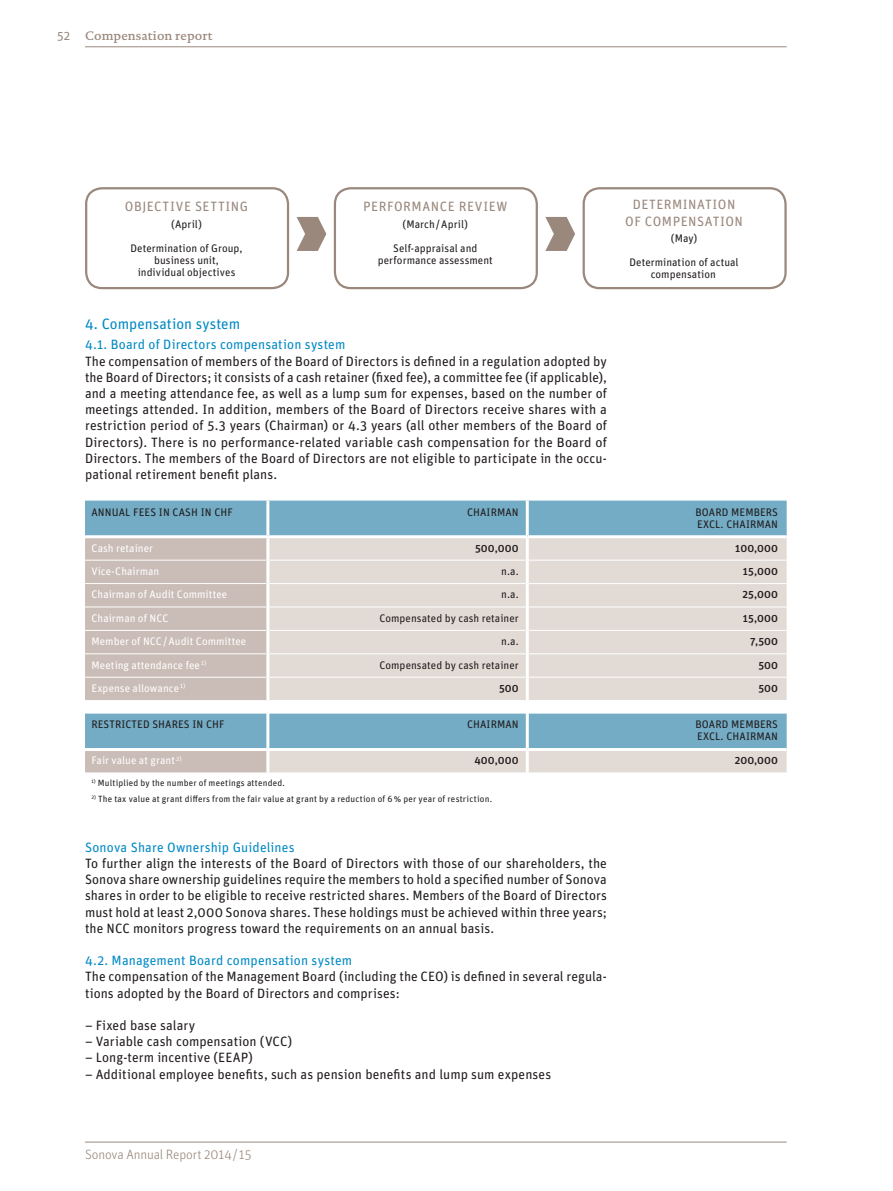
<style>
.page{position:relative;width:893px;height:1191px;background:#fff}
.page>*{position:absolute;margin:0;border:0;box-sizing:border-box;transform-origin:0 0}
.t1{font:15px "Unit OT";letter-spacing:.005em;color:#0089c4}
.t2{font:13.5px/16.2px "Unit OT";letter-spacing:.005em;color:#211c1e}
.t3{font:13.5px/16.5px "Unit OT";letter-spacing:.04em;color:#9a887d;text-align:center}
.t4{font:300 13.5px "Unit OT";letter-spacing:-.01em;color:#9a887d}
.t5{font:500 12.6px "DTL Documenta TOT";letter-spacing:.01em;color:#9a887d}
.t6{font:10.95px/24px "Unit OT";letter-spacing:.01em;color:#211c1e;text-align:center}
.t7{font:10.95px "Unit OT";letter-spacing:.005em;color:#fff}
.t8{font:500 10.95px "Unit OT";color:#211c1e}
.t9{font:9px "Unit OT";letter-spacing:.025em;color:#211c1e}
.s1{font-family:"Unit OT";font-weight:400}
.s2{color:#0089c4}
</style>
<div class="page">
<div style="left:85px;top:187px;width:204px;height:102px;border:2px solid #9a887d;border-radius:16px"></div>
<div style="left:334px;top:187px;width:204px;height:102px;border:2px solid #9a887d;border-radius:16px"></div>
<div style="left:583px;top:187px;width:204px;height:102px;border:2px solid #9a887d;border-radius:16px"></div>
<svg style="left:297px;top:217px;width:29px;height:34px"></svg>
<svg style="left:545px;top:217px;width:30px;height:34px"></svg>
<div style="left:85px;top:500px;width:702px;height:35px;background:#73acc4"></div>
<svg style="left:85px;top:538px;width:181px;height:234px;background:#bcbab9"></svg>
<svg style="left:269px;top:538px;width:518px;height:234px;background:#d0d3d2"></svg>
<hr style="left:85px;top:560px;width:181px;height:1px;background:#fff">
<hr style="left:269px;top:560px;width:257px;height:1px;background:#fff">
<hr style="left:529px;top:560px;width:258px;height:1px;background:#fff">
<hr style="left:85px;top:583px;width:181px;height:1px;background:#fff">
<hr style="left:269px;top:583px;width:257px;height:1px;background:#fff">
<hr style="left:529px;top:583px;width:258px;height:1px;background:#fff">
<hr style="left:85px;top:606px;width:181px;height:1px;background:#fff">
<hr style="left:269px;top:606px;width:257px;height:1px;background:#fff">
<hr style="left:529px;top:606px;width:258px;height:1px;background:#fff">
<hr style="left:85px;top:630px;width:181px;height:1px;background:#fff">
<hr style="left:269px;top:630px;width:257px;height:1px;background:#fff">
<hr style="left:529px;top:630px;width:258px;height:1px;background:#fff">
<hr style="left:85px;top:653px;width:181px;height:1px;background:#fff">
<hr style="left:269px;top:653px;width:257px;height:1px;background:#fff">
<hr style="left:529px;top:653px;width:258px;height:1px;background:#fff">
<hr style="left:85px;top:677px;width:181px;height:1px;background:#fff">
<hr style="left:269px;top:677px;width:257px;height:1px;background:#fff">
<hr style="left:529px;top:677px;width:258px;height:1px;background:#fff">
<hr style="left:85px;top:748px;width:183px;height:3px;background:#fff">
<hr style="left:268px;top:748px;width:259px;height:3px;background:#fff">
<hr style="left:527px;top:748px;width:260px;height:3px;background:#fff">
<hr style="left:266px;top:500px;width:3px;height:35px;background:#fff">
<hr style="left:526px;top:538px;width:3px;height:22px;background:#fff">
<hr style="left:526px;top:560px;width:3px;height:23px;background:#fff">
<hr style="left:526px;top:583px;width:3px;height:24px;background:#fff">
<hr style="left:526px;top:607px;width:3px;height:23px;background:#fff">
<hr style="left:526px;top:630px;width:3px;height:24px;background:#fff">
<hr style="left:526px;top:654px;width:3px;height:23px;background:#fff">
<hr style="left:526px;top:677px;width:3px;height:23px;background:#fff">
<svg style="left:85px;top:700px;width:702px;height:13px"></svg>
<hr style="left:526px;top:751px;width:3px;height:21px;background:#fff">
<hr style="left:526px;top:500px;width:3px;height:35px;background:#fff">
<hr style="left:526px;top:713px;width:3px;height:35px;background:#fff">
<hr style="left:85px;top:46px;width:702px;height:1px;background:#9a887d">
<hr style="left:85px;top:1141px;width:702px;height:1px;background:#9a887d">
<p class="t5" style="left:57px;top:28px;width:157px"><span class="s1">52</span> Compensation report</p>
<p class="t3" style="left:125px;top:198px;width:125px">OBJECTIVE SETTING</p>
<p class="t6" style="left:130px;top:212px;width:114px">(April)<br>Determination of Group,</p>
<p class="t6" style="left:138px;top:254px;width:99px;line-height:12px">business unit, individual objectives</p>
<p class="t3" style="left:363px;top:198px;width:146px">PERFORMANCE REVIEW</p>
<p class="t6" style="left:393px;top:212px;width:86px">(March/April)<br>Self-appraisal and</p>
<p class="t6" style="left:378px;top:248px;width:117px">performance assessment</p>
<p class="t1" style="left:85px;top:315px;width:157px">4. Compensation system</p>
<p class="t2" style="left:85px;top:336px;width:523px"><span class="s2">4.1. Board of Directors compensation system<br></span>The compensation of members of the Board of Directors is defined in a regulation adopted by the Board of Directors; it consists of a cash retainer (fixed fee), a committee fee (if applicable), and a meeting attendance fee, as well as a lump sum for expenses, based on the number of meetings attended. In addition, members of the Board of Directors receive shares with a restriction period of 5.3 years (Chairman) or 4.3 years (all other members of the Board of Directors). There is no performance-related variable cash compensation for the Board of Directors. The members of the Board of Directors are not eligible to participate in the occu&shy;pational retirement benefit plans.</p>
<p class="t3" style="left:625px;top:196px;width:119px">DETERMINATION<br>OF COMPENSATION</p>
<p class="t6" style="left:629px;top:226px;width:111px">(May)<br>Determination of actual</p>
<p class="t6" style="left:651px;top:262px;width:67px">compensation</p>
<p class="t6" style="left:91px;top:499px;width:143px">ANNUAL FEES IN CASH IN CHF</p>
<p class="t6" style="left:467px;top:499px;width:53px">CHAIRMAN</p>
<p class="t6" style="left:695px;top:505px;width:84px;line-height:12px;text-align:left">BOARD MEMBERS<br>EXCL. CHAIRMAN</p>
<p class="t7" style="left:91px;top:541px;width:63px">Cash retainer</p>
<p class="t8" style="left:475px;top:541px;width:45px">500,000</p>
<p class="t8" style="left:735px;top:541px;width:44px">100,000</p>
<p class="t7" style="left:91px;top:564px;width:69px">Vice-Chairman</p>
<p class="t6" style="left:501px;top:559px;width:19px">n.a.</p>
<p class="t8" style="left:743px;top:564px;width:37px">15,000</p>
<p class="t7" style="left:91px;top:588px;width:137px">Chairman of Audit Committee</p>
<p class="t6" style="left:501px;top:582px;width:19px">n.a.</p>
<p class="t8" style="left:742px;top:587px;width:37px">25,000</p>
<p class="t7" style="left:91px;top:611px;width:79px">Chairman of NCC</p>
<p class="t6" style="left:379px;top:606px;width:141px">Compensated by cash retainer</p>
<p class="t8" style="left:743px;top:611px;width:37px">15,000</p>
<p class="t7" style="left:91px;top:634px;width:156px">Member of NCC/Audit Committee</p>
<p class="t6" style="left:501px;top:629px;width:19px">n.a.</p>
<p class="t8" style="left:750px;top:634px;width:29px">7,500</p>
<p class="t7" style="left:91px;top:658px;width:116px">Meeting attendance fee <sup>1)</sup></p>
<p class="t6" style="left:379px;top:652px;width:141px">Compensated by cash retainer</p>
<p class="t8" style="left:758px;top:658px;width:21px">500</p>
<p class="t7" style="left:91px;top:681px;width:95px">Expense allowance <sup>1)</sup></p>
<p class="t8" style="left:499px;top:681px;width:21px">500</p>
<p class="t8" style="left:758px;top:681px;width:21px">500</p>
<p class="t6" style="left:91px;top:712px;width:135px">RESTRICTED SHARES IN CHF</p>
<p class="t6" style="left:467px;top:712px;width:53px">CHAIRMAN</p>
<p class="t6" style="left:695px;top:718px;width:84px;line-height:12px;text-align:left">BOARD MEMBERS<br>EXCL. CHAIRMAN</p>
<p class="t7" style="left:91px;top:753px;width:92px">Fair value at grant <sup>2)</sup></p>
<p class="t8" style="left:474px;top:753px;width:46px">400,000</p>
<p class="t8" style="left:735px;top:753px;width:45px">200,000</p>
<p class="t9" style="left:91px;top:777px;width:195px"><sup>1)</sup> Multiplied by the number of meetings attended.</p>
<p class="t9" style="left:91px;top:793px;width:402px"><sup>2)</sup> The tax value at grant differs from the fair value at grant by a reduction of 6% per year of restriction.</p>
<p class="t2" style="left:85px;top:839px;width:523px"><span class="s2">Sonova Share Ownership Guidelines<br></span>To further align the interests of the Board of Directors with those of our shareholders, the Sonova share ownership guidelines require the members to hold a specified number of Sonova shares in order to be eligible to receive restricted shares. Members of the Board of Directors must hold at least 2,000 Sonova shares. These holdings must be achieved within three years; the NCC monitors progress toward the requirements on an annual basis.</p>
<p class="t2" style="left:85px;top:952px;width:523px"><span class="s2">4.2. Management Board compensation system<br></span>The compensation of the Management Board (including the CEO) is defined in several regula&shy;tions adopted by the Board of Directors and comprises:</p>
<p class="t2" style="left:85px;top:1017px;width:112px">– Fixed base salary</p>
<p class="t2" style="left:85px;top:1033px;width:209px">– Variable cash compensation (VCC)</p>
<p class="t2" style="left:85px;top:1049px;width:169px">– Long-term incentive (EEAP)</p>
<p class="t2" style="left:85px;top:1065px;width:468px">– Additional employee benefits, such as pension benefits and lump sum expenses</p>
<p class="t4" style="left:85px;top:1146px;width:168px">Sonova Annual Report 2014/15</p>
</div>
